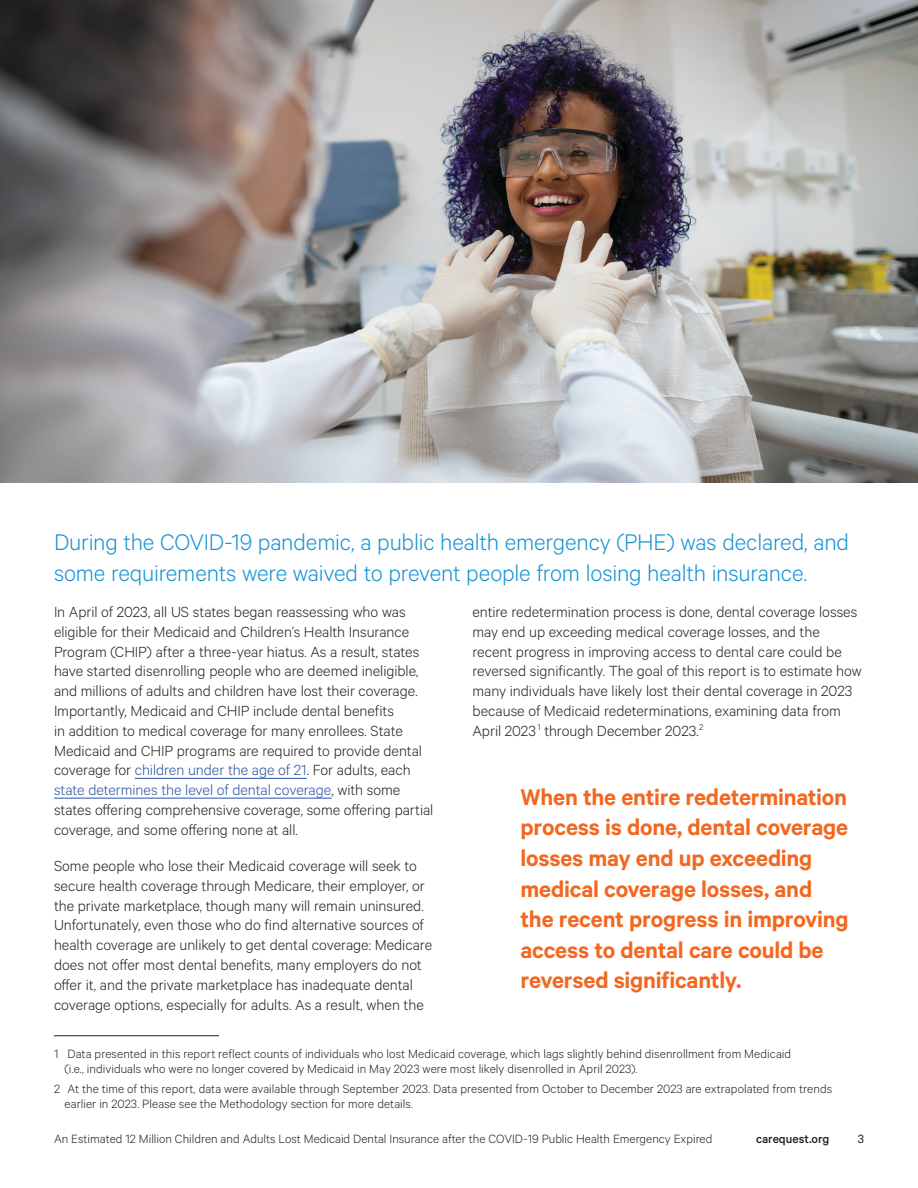
<style>
.page{position:relative;width:918px;height:1188px;background:#fff}
.page>*{position:absolute;margin:0;border:0;box-sizing:border-box;transform-origin:0 0}
.t1{font:600 25.5px/30.6px "Calibre";letter-spacing:-.01em;color:#f26821}
.t2{font:300 25.5px/30.6px "Calibre";letter-spacing:-.01em;color:#1492d1}
.t3{font:300 16.5px/19.8px "Calibre";color:#231f20}
.t4{font:300 13.5px/15px "Calibre";letter-spacing:.005em;color:#231f20}
.t5{font:500 13.5px "Calibre";color:#231f20}
.t6{font:13.5px "Calibre";color:#231f20}
.s1{color:#2951a4}
</style>
<div class="page">
<img style="left:0;top:0;width:918px;height:483px">
<hr style="left:54px;top:1035px;width:165px;height:1px;background:#231f20">
<hr style="left:135px;top:778px;width:172px;height:1px;background:#2951a4">
<hr style="left:54px;top:798px;width:277px;height:1px;background:#2951a4">
<h1 class="t2" style="left:54px;top:526px;width:797px">During the COVID-19 pandemic, a public health emergency (PHE) was declared, and some requirements were waived to prevent people from losing health insurance.</h1>
<p class="t3" style="left:54px;top:601px;width:381px">In April of 2023, all US states began reassessing who was eligible for their Medicaid and Children’s Health Insurance Program (CHIP) after a three-year hiatus. As a result, states have started disenrolling people who are deemed ineligible, and millions of adults and children have lost their coverage.<br>Importantly, Medicaid and CHIP include dental benefits<br>in addition to medical coverage for many enrollees. State Medicaid and CHIP programs are required to provide dental coverage for <span class="s1">children under the age of 21</span>. For adults, each <span class="s1">state determines the level of dental coverage</span>, with some states offering comprehensive coverage, some offering partial coverage, and some offering none at all.</p>
<p class="t3" style="left:54px;top:855px;width:380px">Some people who lose their Medicaid coverage will seek to secure health coverage through Medicare, their employer, or the private marketplace, though many will remain uninsured.<br>Unfortunately, even those who do find alternative sources of health coverage are unlikely to get dental coverage: Medicare does not offer most dental benefits, many employers do not offer it, and the private marketplace has inadequate dental coverage options, especially for adults. As a result, when the</p>
<p class="t3" style="left:473px;top:601px;width:391px">entire redetermination process is done, dental coverage losses may end up exceeding medical coverage losses, and the recent progress in improving access to dental care could be reversed significantly. The goal of this report is to estimate how many individuals have likely lost their dental coverage in 2023 because of Medicaid redeterminations, examining data from April 2023 <sup>1</sup> through December 2023.<sup>2</sup></p>
<h1 class="t1" style="left:520px;top:781px;width:330px">When the entire redetermination process is done, dental coverage losses may end up exceeding medical coverage losses, and the recent progress in improving access to dental care could be reversed significantly.</h1>
<p class="t4" style="left:65px;top:1046px;width:728px;text-indent:-11px">1 Data presented in this report reflect counts of individuals who lost Medicaid coverage, which lags slightly behind disenrollment from Medicaid (i.e., individuals who were no longer covered by Medicaid in May 2023 were most likely disenrolled in April 2023).</p>
<p class="t4" style="left:65px;top:1080px;width:769px;text-indent:-11px">2 At the time of this report, data were available through September 2023. Data presented from October to December 2023 are extrapolated from trends earlier in 2023. Please see the Methodology section for more details.</p>
<p class="t4" style="left:54px;top:1130px;width:660px">An Estimated 12 Million Children and Adults Lost Medicaid Dental Insurance after the COVID-19 Public Health Emergency Expired</p>
<p class="t5" style="left:756px;top:1131px;width:75px">carequest.org</p>
<p class="t6" style="left:858px;top:1131px;width:8px">3</p>
</div>
